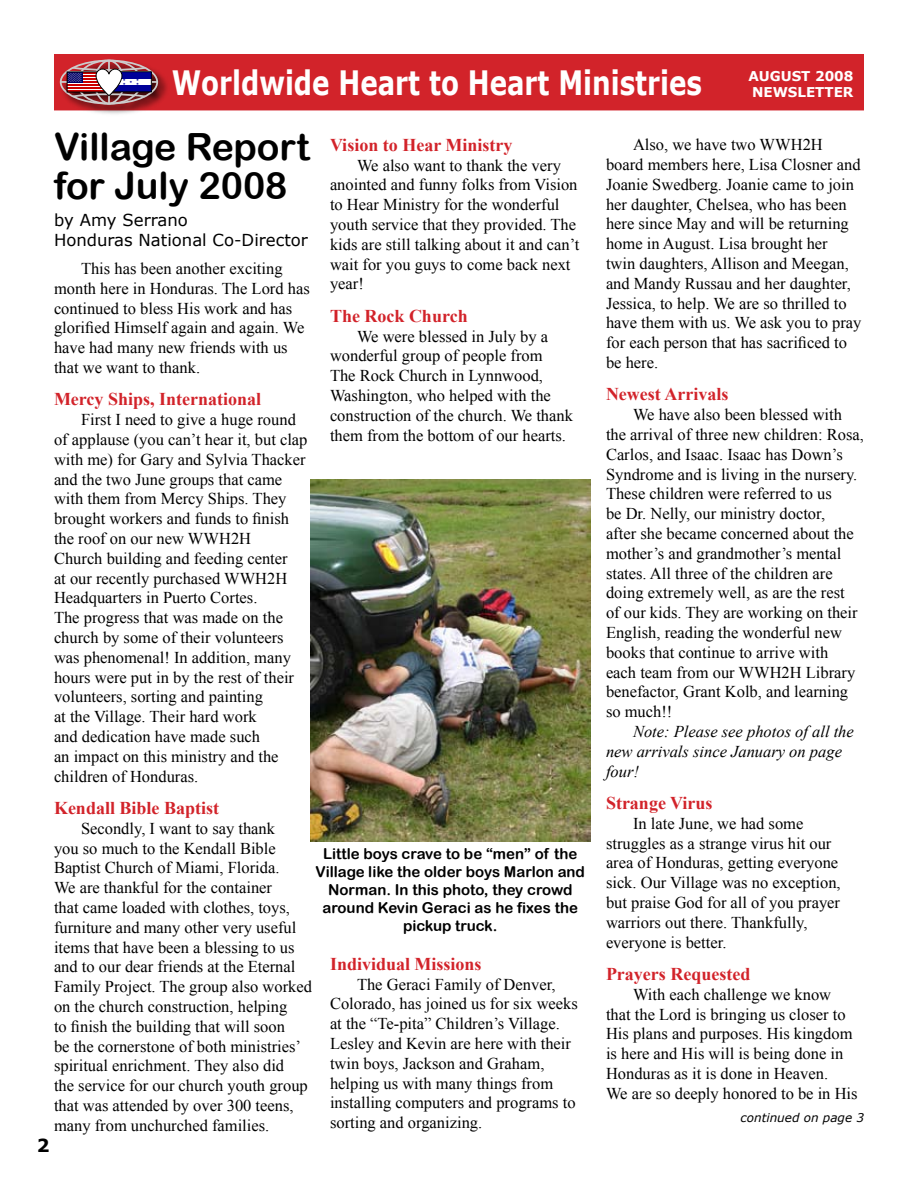
<style>
.page{position:relative;width:918px;height:1188px;background:#fff}
.page>*{position:absolute;margin:0;border:0;box-sizing:border-box;transform-origin:0 0}
.t1{font:37.5px/39px "Arial Rounded MT Bold";color:#000}
.t2{font:700 33.6px "Verdana";color:#fff;scale:.78 1}
.t3{font:700 18px "Times New Roman";color:#d2232a}
.t4{font:16.5px/19.8px "Times New Roman";color:#000}
.t5{font:italic 16.5px/19.8px "Times New Roman";color:#000}
.t6{font:16.5px/19.8px "Verdana";color:#000}
.t7{font:15px/18px "Arial Rounded MT Bold";color:#000;text-align:center}
.t8{font:700 13.5px/16.2px "Verdana";color:#fff}
.t9{font:italic 12px "Verdana";color:#000}
</style>
<div class="page">
<div style="left:55px;top:55px;width:808px;height:55px;background:#d2232a"></div>
<div style="left:54px;top:54px;width:810px;height:56px;border:2px solid #d2232a"></div>
<div style="left:58px;top:58px;width:113px;height:59px;background:#000;opacity:.75"></div>
<div style="left:60px;top:60px;width:98px;height:45px;border:2px solid #ccc;border-radius:50%"></div>
<hr style="left:108px;top:60px;width:2px;height:44px;background:#ccc">
<hr style="left:61px;top:81px;width:97px;height:2px;background:#ccc">
<div style="left:67px;top:72px;width:38px;height:20px;border:1px solid #000"></div>
<div style="left:111px;top:72px;width:40px;height:20px;background:#fff"></div>
<div style="left:111px;top:72px;width:40px;height:6px;background:#009"></div>
<div style="left:111px;top:85px;width:40px;height:7px;background:#009"></div>
<img style="left:310px;top:479px;width:281px;height:363px">
<svg style="left:68px;top:65px;width:79px;height:34px"></svg>
<h2 class="t2" style="left:172px;top:61px;width:681px">Worldwide Heart to Heart Ministries</h2>
<p class="t8" style="left:748px;top:67px;width:107px">AUGUST 2008<br>NEWSLETTER</p>
<h1 class="t1" style="left:54px;top:127px;width:257px">Village Report for July 2008</h1>
<p class="t6" style="left:54px;top:209px;width:255px">by Amy Serrano<br>Honduras National Co-Director</p>
<p class="t4" style="left:54px;top:258px;width:257px;text-indent:27px">This has been another exciting month here in Honduras. The Lord has continued to bless His work and has glorified Himself again and again. We have had many new friends with us that we want to thank.</p>
<p class="t3" style="left:54px;top:387px;width:209px">Mercy Ships, International</p>
<p class="t4" style="left:54px;top:409px;width:255px;text-indent:27px">First I need to give a huge round of applause (you can’t hear it, but clap with me) for Gary and Sylvia Thacker and the two June groups that came with them from Mercy Ships. They brought workers and funds to finish the roof on our new WWH2H<br>Church building and feeding center<br>at our recently purchased WWH2H<br>Headquarters in Puerto Cortes.<br>The progress that was made on the church by some of their volunteers was phenomenal! In addition, many hours were put in by the rest of their volunteers, sorting and painting<br>at the Village. Their hard work<br>and dedication have made such<br>an impact on this ministry and the children of Honduras.</p>
<p class="t3" style="left:54px;top:795px;width:167px">Kendall Bible Baptist</p>
<p class="t4" style="left:54px;top:818px;width:260px;text-indent:27px">Secondly, I want to say thank<br>you so much to the Kendall Bible Baptist Church of Miami, Florida.<br>We are thankful for the container<br>that came loaded with clothes, toys, furniture and many other very useful items that have been a blessing to us and to our dear friends at the Eternal Family Project. The group also worked on the church construction, helping<br>to finish the building that will soon<br>be the cornerstone of both ministries’ spiritual enrichment. They also did<br>the service for our church youth group that was attended by over 300 teens, many from unchurched families.</p>
<p class="t3" style="left:330px;top:132px;width:184px">Vision to Hear Ministry</p>
<p class="t4" style="left:330px;top:155px;width:251px;text-indent:27px">We also want to thank the very anointed and funny folks from Vision to Hear Ministry for the wonderful youth service that they provided. The kids are still talking about it and can’t wait for you guys to come back next year!</p>
<p class="t3" style="left:330px;top:303px;width:139px">The Rock Church</p>
<p class="t4" style="left:330px;top:326px;width:245px;text-indent:27px">We were blessed in July by a wonderful group of people from<br>The Rock Church in Lynnwood,<br>Washington, who helped with the construction of the church. We thank them from the bottom of our hearts.</p>
<p class="t7" style="left:316px;top:845px;width:271px">Little boys crave to be “men” of the<br>Village like the older boys Marlon and<br>Norman. In this photo, they crowd around Kevin Geraci as he fixes the pickup truck.</p>
<p class="t3" style="left:330px;top:951px;width:153px">Individual Missions</p>
<p class="t4" style="left:330px;top:974px;width:249px;text-indent:27px">The Geraci Family of Denver,<br>Colorado, has joined us for six weeks at the “Te-pita” Children’s Village.<br>Lesley and Kevin are here with their twin boys, Jackson and Graham, helping us with many things from installing computers and programs to sorting and organizing.</p>
<p class="t4" style="left:606px;top:134px;width:257px;text-indent:27px">Also, we have two WWH2H board members here, Lisa Closner and<br>Joanie Swedberg. Joanie came to join her daughter, Chelsea, who has been here since May and will be returning home in August. Lisa brought her<br>twin daughters, Allison and Meegan, and Mandy Russau and her daughter,<br>Jessica, to help. We are so thrilled to have them with us. We ask you to pray for each person that has sacrificed to be here.</p>
<p class="t3" style="left:606px;top:382px;width:124px">Newest Arrivals</p>
<p class="t4" style="left:606px;top:404px;width:259px;text-indent:27px">We have also been blessed with the arrival of three new children: Rosa, Carlos, and Isaac. Isaac has Down’s Syndrome and is living in the nursery.<br>These children were referred to us<br>be Dr. Nelly, our ministry doctor,<br>after she became concerned about the mother’s and grandmother’s mental states. All three of the children are doing extremely well, as are the rest<br>of our kids. They are working on their English, reading the wonderful new books that continue to arrive with<br>each team from our WWH2H Library benefactor, Grant Kolb, and learning so much!!</p>
<p class="t5" style="left:606px;top:721px;width:249px;text-indent:27px">Note: Please see photos of all the new arrivals since January on page four!</p>
<p class="t3" style="left:606px;top:790px;width:108px">Strange Virus</p>
<p class="t4" style="left:606px;top:813px;width:236px;text-indent:27px">In late June, we had some struggles as a strange virus hit our area of Honduras, getting everyone sick. Our Village was no exception, but praise God for all of you prayer warriors out there. Thankfully, everyone is better.</p>
<p class="t3" style="left:606px;top:961px;width:146px">Prayers Requested</p>
<p class="t4" style="left:606px;top:984px;width:253px;text-indent:27px">With each challenge we know that the Lord is bringing us closer to His plans and purposes. His kingdom is here and His will is being done in Honduras as it is done in Heaven.<br>We are so deeply honored to be in His</p>
<p class="t9" style="left:741px;top:1110px;width:125px">continued on page 3</p>
</div>
